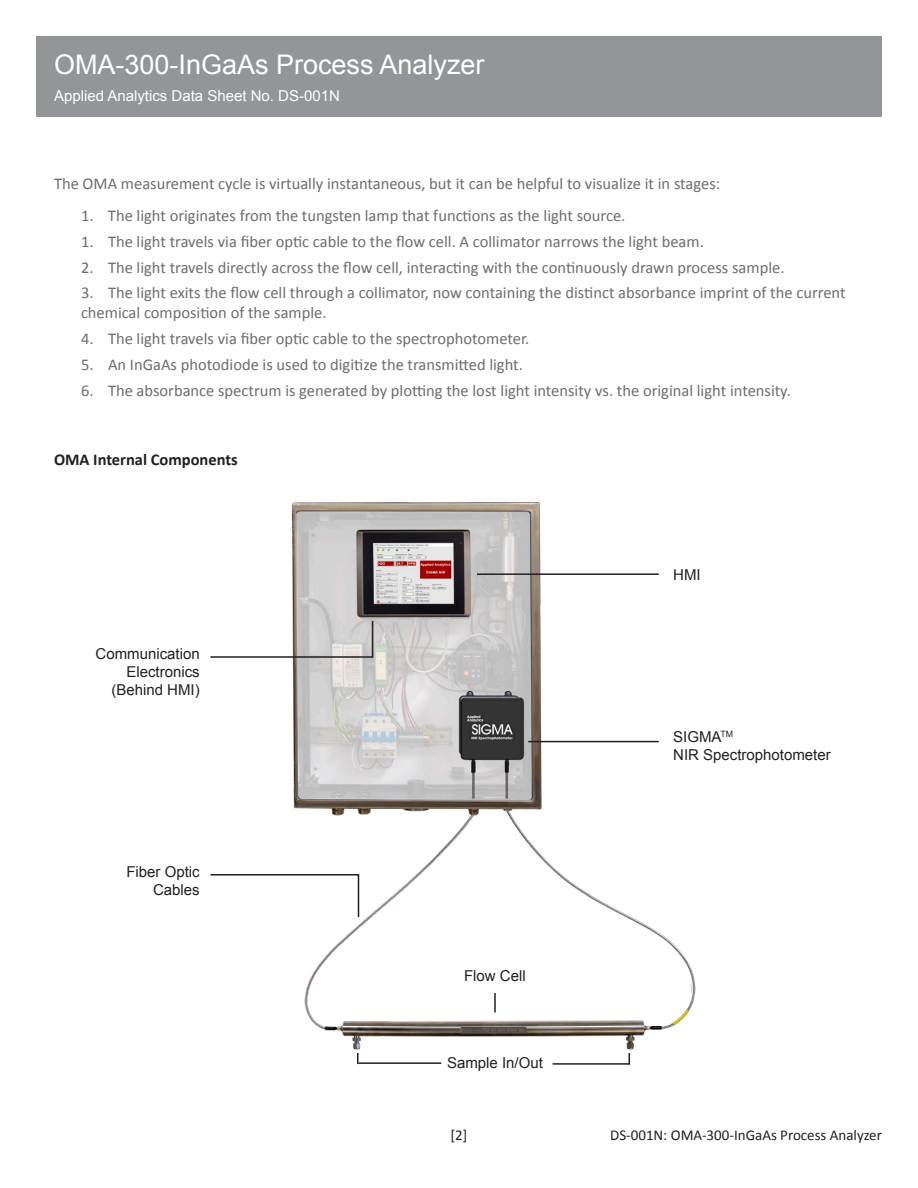
<style>
.page{position:relative;width:918px;height:1188px;background:#fff}
.page>*{position:absolute;margin:0;border:0;box-sizing:border-box;transform-origin:0 0}
.t1{font:27px "Arial";color:#fff}
.Body_Title{font:16.5px/19.8px "Calibri";color:#6c6d70}
.Body_Text{font:16.5px "Calibri";color:#6c6d70}
.Body_Title-2{font:700 16.5px "Calibri";color:#231f20}
.t2{font:15px/18px "Arial";color:#231f20;text-align:right}
.t3{font:15px "Calibri";color:#231f20}
.t4{font:15px "Arial";color:#fff}
</style>
<div class="page">
<div style="left:36px;top:36px;width:846px;height:81px;background:#939598"></div>
<img style="left:291px;top:502px;width:405px;height:555px">
<hr style="left:477px;top:573px;width:182px;height:2px;background:#231f20">
<hr style="left:494px;top:993px;width:2px;height:20px;background:#231f20">
<hr style="left:359px;top:1062px;width:82px;height:2px;background:#231f20">
<hr style="left:553px;top:1063px;width:76px;height:2px;background:#231f20">
<svg style="left:628px;top:1053px;width:2px;height:12px"></svg>
<hr style="left:528px;top:741px;width:131px;height:1px;background:#231f20">
<svg style="left:210px;top:873px;width:150px;height:46px"></svg>
<svg style="left:210px;top:620px;width:164px;height:38px"></svg>
<h1 class="t1" style="left:54px;top:46px;width:432px">OMA-300-InGaAs Process Analyzer</h1>
<p class="t4" style="left:54px;top:86px;width:287px">Applied Analytics Data Sheet No. DS-001N</p>
<p class="Body_Title" style="left:54px;top:174px;width:668px">The OMA measurement cycle is virtually instantaneous, but it can be helpful to visualize it in stages:</p>
<p class="Body_Text" style="left:81px;top:205px;width:546px">1. The light originates from the tungsten lamp that functions as the light source.</p>
<p class="Body_Title" style="left:81px;top:231px;width:624px">1. The light travels via fiber optic cable to the flow cell. A collimator narrows the light beam.</p>
<p class="Body_Title" style="left:81px;top:257px;width:705px">2. The light travels directly across the flow cell, interacting with the continuously drawn process sample.</p>
<p class="Body_Title" style="left:81px;top:283px;width:766px">3. The light exits the flow cell through a collimator, now containing the distinct absorbance imprint of the current chemical composition of the sample.</p>
<p class="Body_Title" style="left:81px;top:329px;width:450px">4. The light travels via fiber optic cable to the spectrophotometer.</p>
<p class="Body_Title" style="left:81px;top:354px;width:443px">5. An InGaAs photodiode is used to digitize the transmitted light.</p>
<p class="Body_Title" style="left:81px;top:380px;width:711px">6. The absorbance spectrum is generated by plotting the lost light intensity vs. the original light intensity.</p>
<p class="Body_Title-2" style="left:54px;top:449px;width:185px">OMA Internal Components</p>
<p class="t2" style="left:96px;top:645px;width:106px">Communication</p>
<p class="t2" style="left:126px;top:663px;width:75px">Electronics</p>
<p class="t2" style="left:111px;top:681px;width:90px">(Behind HMI)</p>
<p class="t2" style="left:126px;top:863px;width:75px">Fiber Optic<br>Cables</p>
<p class="t2" style="left:673px;top:566px;width:29px">HMI</p>
<p class="t2" style="left:673px;top:728px;width:61px">SIGMA<sup>TM</sup></p>
<p class="t2" style="left:673px;top:746px;width:159px">NIR Spectrophotometer</p>
<p class="t2" style="left:464px;top:967px;width:63px">Flow Cell</p>
<p class="t2" style="left:447px;top:1054px;width:97px">Sample In/Out</p>
<p class="t3" style="left:451px;top:1125px;width:18px">[2]</p>
<p class="t3" style="left:610px;top:1125px;width:273px">DS-001N: OMA-300-InGaAs Process Analyzer</p>
</div>
